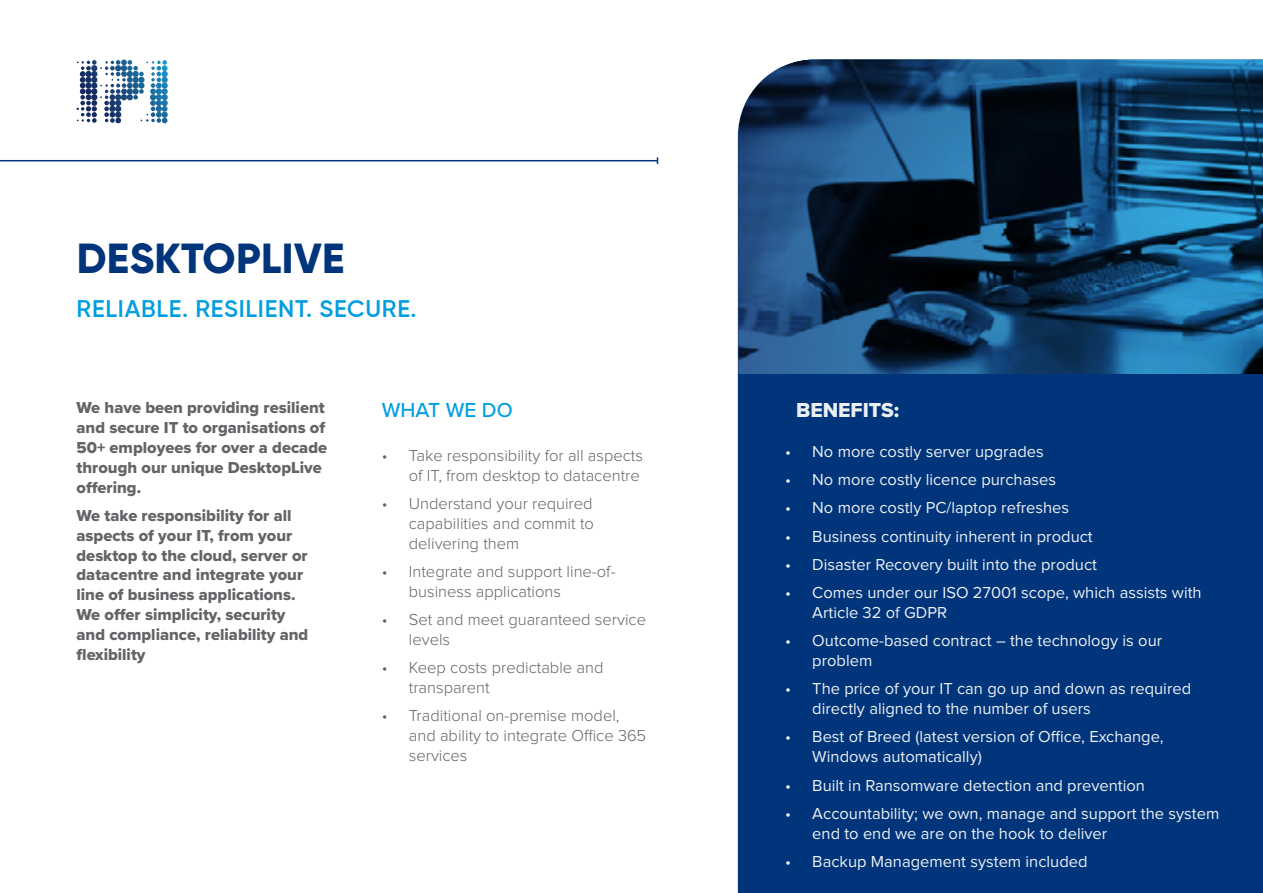
<style>
.page{position:relative;width:1263px;height:893px;background:#fff}
.page>*{position:absolute;margin:0;border:0;box-sizing:border-box;transform-origin:0 0}
.t1{font:800 42px "Gilroy";letter-spacing:.01em;color:#00347b}
.t2{font:600 24px "Gilroy";letter-spacing:.03em;color:#009ee0}
.t3{font:21px "Proxima Nova Extrabld";color:#ecf0f2}
.t4{font:500 21px "Proxima Nova";color:#009ee0}
.t5{font:16.5px/19.8px "Proxima Nova";color:#ecf0f2}
.t6{font:16.5px/19.8px "Proxima Nova Extrabld";color:#636467}
.t7{font:300 16.5px/19.8px "Proxima Nova";color:#636467}
</style>
<div class="page">
<svg style="left:738px;top:60px;width:525px;height:314px;background:#174367"></svg>
<div style="left:738px;top:374px;width:525px;height:519px;background:#00347b"></div>
<svg style="left:77px;top:60px;width:91px;height:63px"></svg>
<hr style="left:0;top:160px;width:657px;height:1px;background:#00347b">
<h1 class="t1" style="left:77px;top:232px;width:269px">DESKTOPLIVE</h1>
<h2 class="t2" style="left:77px;top:295px;width:342px">RELIABLE. RESILIENT. SECURE.</h2>
<p class="t6" style="left:77px;top:398px;width:252px">We have been providing resilient and secure IT to organisations of<br>50+ employees for over a decade through our unique DesktopLive offering.</p>
<p class="t6" style="left:77px;top:505px;width:233px">We take responsibility for all aspects of your IT, from your desktop to the cloud, server or datacentre and integrate your line of business applications.<br>We offer simplicity, security and compliance, reliability and flexibility</p>
<p class="t4" style="left:382px;top:394px;width:132px">WHAT WE DO</p>
<p class="t7" style="left:382px;top:446px;width:263px;text-align:right">• Take responsibility for all aspects of IT, from desktop to datacentre</p>
<p class="t7" style="left:409px;top:494px;width:187px;text-align:justify;text-indent:-27px">• Understand your required capabilities and commit to delivering them</p>
<p class="t7" style="left:409px;top:562px;width:208px;text-indent:-27px">• Integrate and support line-of&shy;business applications</p>
<p class="t7" style="left:409px;top:610px;width:239px;text-indent:-27px">• Set and meet guaranteed service levels</p>
<p class="t7" style="left:409px;top:658px;width:196px;text-indent:-27px">• Keep costs predictable and transparent</p>
<p class="t7" style="left:409px;top:706px;width:239px;text-indent:-27px">• Traditional on-premise model, and ability to integrate Office 365 services</p>
<p class="t3" style="left:796px;top:394px;width:105px">BENEFITS:</p>
<p class="t5" style="left:785px;top:442px;width:260px">• No more costly server upgrades</p>
<p class="t5" style="left:785px;top:470px;width:272px">• No more costly licence purchases</p>
<p class="t5" style="left:785px;top:498px;width:285px">• No more costly PC/laptop refreshes</p>
<p class="t5" style="left:785px;top:526px;width:309px">• Business continuity inherent in product</p>
<p class="t5" style="left:785px;top:555px;width:313px">• Disaster Recovery built into the product</p>
<p class="t5" style="left:812px;top:583px;width:391px;text-indent:-27px">• Comes under our ISO 27001 scope, which assists with<br>Article 32 of GDPR</p>
<p class="t5" style="left:812px;top:631px;width:351px;text-indent:-27px">• Outcome-based contract – the technology is our problem</p>
<p class="t5" style="left:812px;top:679px;width:380px;text-indent:-27px">• The price of your IT can go up and down as required directly aligned to the number of users</p>
<p class="t5" style="left:812px;top:727px;width:353px;text-indent:-27px">• Best of Breed (latest version of Office, Exchange,<br>Windows automatically)</p>
<p class="t5" style="left:785px;top:775px;width:361px">• Built in Ransomware detection and prevention</p>
<p class="t5" style="left:812px;top:804px;width:409px;text-indent:-27px">• Accountability; we own, manage and support the system end to end we are on the hook to deliver</p>
<p class="t5" style="left:785px;top:852px;width:304px">• Backup Management system included</p>
</div>
